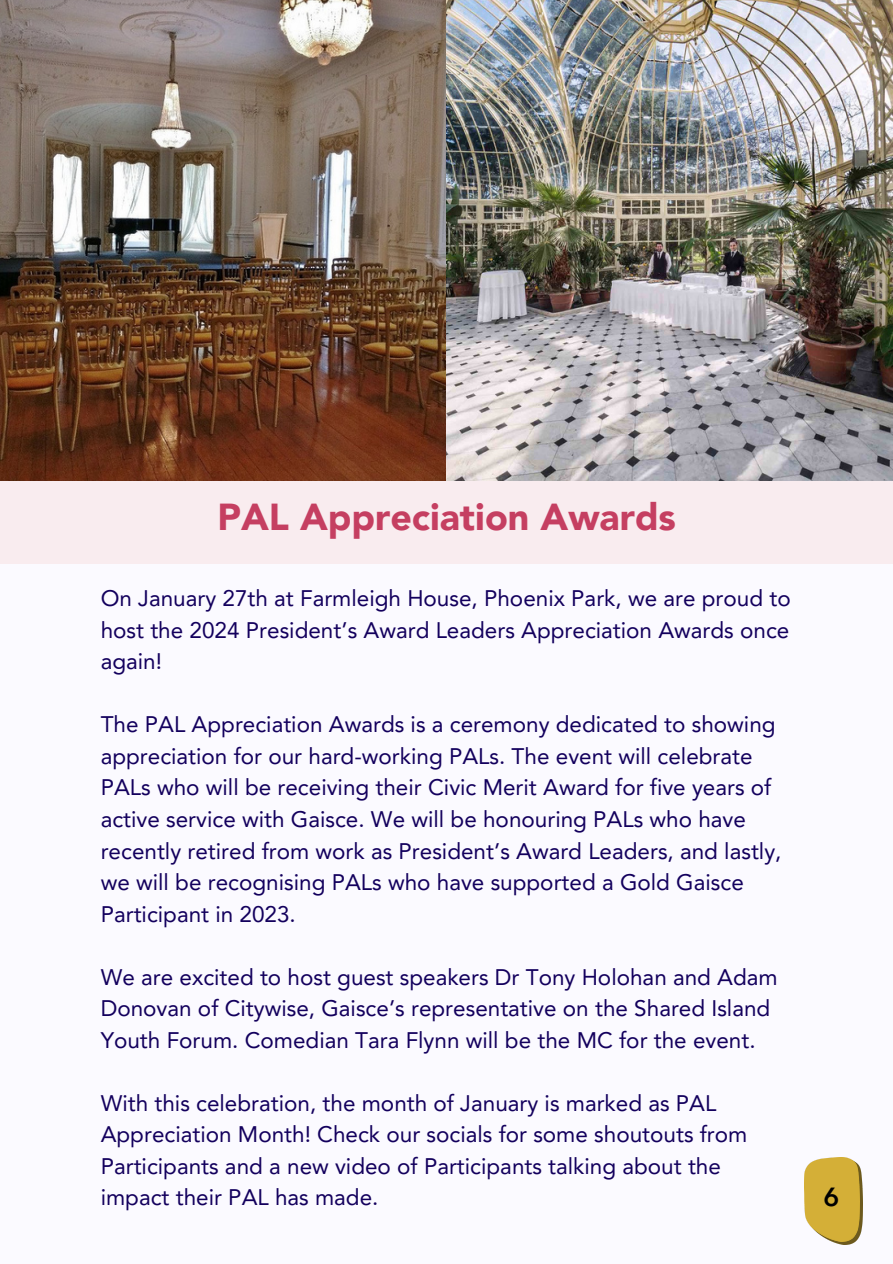
<style>
.page{position:relative;width:893px;height:1264px;background:#fff}
.page>*{position:absolute;margin:0;border:0;box-sizing:border-box;transform-origin:0 0}
.t1{font:900 37.5px "Avenir LT Pro";color:#c53f61}
.t2{font:600 25.95px "Avenir Next LT Pro";color:#000}
.t3{font:22.5px/31.5px "Avenir LT Pro";color:#13005d}
</style>
<div class="page">
<div style="left:0;top:0;width:892px;height:1263px;background:#fbfaff"></div>
<img style="left:0;top:0;width:892px;height:481px">
<div style="left:0;top:481px;width:892px;height:82px;background:#f9ecef"></div>
<img style="left:831px;top:1165px;width:31px;height:79px">
<img style="left:804px;top:1157px;width:55px;height:84px">
<p class="t1" style="left:217px;top:502px;width:460px">PAL Appreciation Awards</p>
<p class="t3" style="left:101px;top:585px;width:691px;text-align:justify">On January 27th at Farmleigh House, Phoenix Park, we are proud to host the 2024 President’s Award Leaders Appreciation Awards once again!</p>
<p class="t3" style="left:101px;top:711px;width:682px">The PAL Appreciation Awards is a ceremony dedicated to showing appreciation for our hard-working PALs. The event will celebrate PALs who will be receiving their Civic Merit Award for five years of active service with Gaisce. We will be honouring PALs who have recently retired from work as President’s Award Leaders, and lastly, we will be recognising PALs who have supported a Gold Gaisce Participant in 2023.</p>
<p class="t3" style="left:101px;top:963px;width:678px">We are excited to host guest speakers Dr Tony Holohan and Adam<br>Donovan of Citywise, Gaisce’s representative on the Shared Island<br>Youth Forum. Comedian Tara Flynn will be the MC for the event.</p>
<p class="t3" style="left:101px;top:1089px;width:648px">With this celebration, the month of January is marked as PAL Appreciation Month! Check our socials for some shoutouts from Participants and a new video of Participants talking about the impact their PAL has made.</p>
<p class="t2" style="left:823px;top:1186px;width:17px">6</p>
</div>
